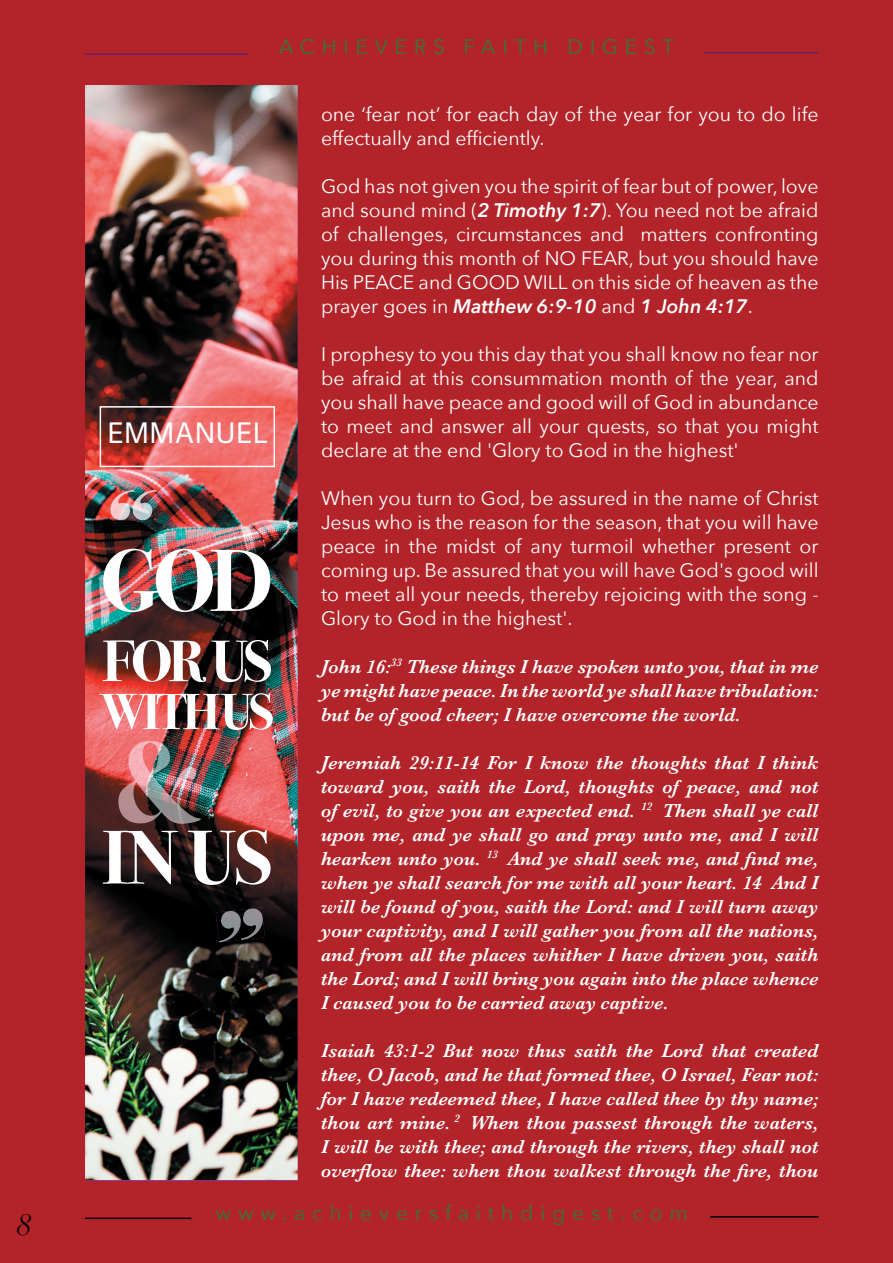
<style>
.page{position:relative;width:893px;height:1263px;background:#b2242a}
.page>*{position:absolute;margin:0;border:0;box-sizing:border-box;transform-origin:0 0}
.t1{font:700 88.5px "Bodoni Svty Two OSITCTT";color:#fff}
.t2{font:700 76.5px "Bodoni Svty Two OSITCTT";color:#fff}
.t3{font:700 58.5px "Bodoni Svty Two OSITCTT";color:#fff}
.t4{font:700 51px "Bodoni Svty Two OSITCTT";letter-spacing:-.07em;color:#fff}
.t5{font:italic 30px "Didot";color:#000}
.t6{font:28.5px "Adelle Sans";color:#fff}
.t7{font:21px "Avenir Next";letter-spacing:.32em;color:#377536}
.t8{font:italic 600 19.5px/24px "Baskerville";color:#fff;text-align:justify}
.t9{font:19.5px/24px "Avenir Next";color:#fff;text-align:justify}
.s1{font-weight:600;font-style:italic}
</style>
<div class="page">
<img style="left:85px;top:85px;width:213px;height:1095px">
<hr style="left:85px;top:53px;width:164px;height:2px;background:#672267">
<hr style="left:704px;top:52px;width:115px;height:1px;background:#672267">
<hr style="left:85px;top:1217px;width:106px;height:2px;background:#000">
<hr style="left:710px;top:1216px;width:109px;height:1px;background:#000">
<img style="left:110px;top:490px;width:47px;height:30px">
<img style="left:216px;top:907px;width:49px;height:35px">
<div style="left:100px;top:406px;width:175px;height:61px;border:2px solid #fff"></div>
<img style="left:118px;top:741px;width:83px;height:83px">
<h3 class="t5" style="left:17px;top:1206px;width:16px">8</h3>
<p class="t7" style="left:279px;top:29px;width:397px">ACHIEVERS FAITH DIGEST</p>
<h3 class="t6" style="left:107px;top:412px;width:162px">EMMANUEL</h3>
<h1 class="t1" style="left:100px;top:529px;width:174px">GOD</h1>
<h3 class="t3" style="left:102px;top:627px;width:172px">FOR US</h3>
<h3 class="t4" style="left:101px;top:682px;width:175px">WITH US</h3>
<h2 class="t2" style="left:102px;top:813px;width:172px">IN US</h2>
<p class="t9" style="left:321px;top:101px;width:499px">one ‘fear not’ for each day of the year for you to do life effectually and efficiently.</p>
<p class="t9" style="left:321px;top:173px;width:499px">God has not given you the spirit of fear but of power, love and sound mind (<span class="s1">2 Timothy 1:7</span>). You need not be afraid of challenges, circumstances and matters confronting you during this month of NO FEAR, but you should have His PEACE and GOOD WILL on this side of heaven as the prayer goes in <span class="s1">Matthew 6:9-10</span> and <span class="s1">1 John 4:17</span>.</p>
<p class="t9" style="left:321px;top:341px;width:499px">I prophesy to you this day that you shall know no fear nor be afraid at this consummation month of the year, and you shall have peace and good will of God in abundance to meet and answer all your quests, so that you might declare at the end 'Glory to God in the highest'</p>
<p class="t9" style="left:321px;top:485px;width:499px">When you turn to God, be assured in the name of Christ Jesus who is the reason for the season, that you will have peace in the midst of any turmoil whether present or coming up. Be assured that you will have God's good will to meet all your needs, thereby rejoicing with the song - Glory to God in the highest'.</p>
<p class="t8" style="left:321px;top:654px;width:499px">John 16:<sup>33</sup> These things I have spoken unto you, that in me ye might have peace. In the world ye shall have tribulation: but be of good cheer; I have overcome the world.</p>
<p class="t8" style="left:321px;top:750px;width:499px">Jeremiah 29:11-14 For I know the thoughts that I think toward you, saith the Lord, thoughts of peace, and not of evil, to give you an expected end. <sup>12</sup> Then shall ye call upon me, and ye shall go and pray unto me, and I will hearken unto you. <sup>13</sup> And ye shall seek me, and find me, when ye shall search for me with all your heart. 14 And I will be found of you, saith the Lord: and I will turn away your captivity, and I will gather you from all the nations, and from all the places whither I have driven you, saith the Lord; and I will bring you again into the place whence I caused you to be carried away captive.</p>
<p class="t8" style="left:321px;top:1038px;width:499px">Isaiah 43:1-2 But now thus saith the Lord that created thee, O Jacob, and he that formed thee, O Israel, Fear not: for I have redeemed thee, I have called thee by thy name; thou art mine. <sup>2</sup> When thou passest through the waters, I will be with thee; and through the rivers, they shall not overflow thee: when thou walkest through the fire, thou</p>
<p class="t7" style="left:216px;top:1195px;width:474px">www.achieversfaithdigest.com</p>
</div>
